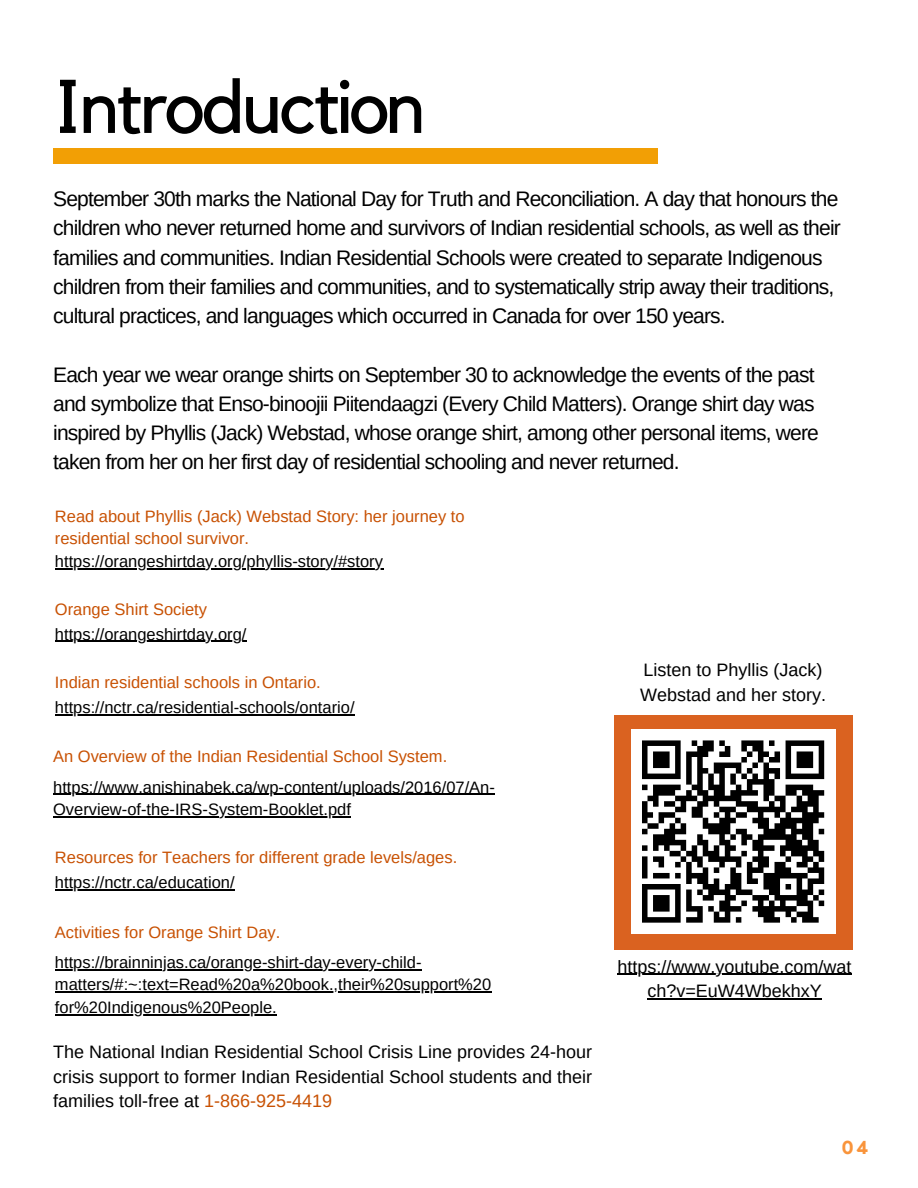
<style>
.page{position:relative;width:918px;height:1188px;background:#fff}
.page>*{position:absolute;margin:0;border:0;box-sizing:border-box;transform-origin:0 0}
.t1{font:75px "Kollektif";letter-spacing:-.04em;color:#000}
.t2{font:21px/29.2px "Arimo";letter-spacing:-.04em;color:#000}
.t3{font:700 18.75px "Kollektif";color:#f9943b}
.t4{font:18px/24.8px "Arimo";color:#000}
.t5{font:16.5px/22.5px "Arimo";color:#000}
.t6{font:16.5px/22.5px "Arimo";color:#c85103}
.s1{color:#c85103}
</style>
<div class="page">
<div style="left:53px;top:148px;width:604px;height:15px;background:#f29f05"></div>
<div style="left:614px;top:715px;width:238px;height:235px;background:#da6220"></div>
<div style="left:631px;top:729px;width:204px;height:205px;background:#fff"></div>
<svg style="left:642px;top:740px;width:183px;height:183px"></svg>
<hr style="left:55px;top:889px;width:180px;height:1px;background:#000">
<hr style="left:55px;top:969px;width:367px;height:1px;background:#000">
<hr style="left:55px;top:992px;width:436px;height:1px;background:#000">
<hr style="left:55px;top:1014px;width:222px;height:1px;background:#000">
<hr style="left:53px;top:794px;width:442px;height:1px;background:#000">
<hr style="left:53px;top:816px;width:298px;height:1px;background:#000">
<hr style="left:55px;top:714px;width:300px;height:1px;background:#000">
<hr style="left:55px;top:641px;width:192px;height:1px;background:#000">
<hr style="left:55px;top:568px;width:328px;height:1px;background:#000">
<hr style="left:618px;top:974px;width:234px;height:1px;background:#000">
<hr style="left:647px;top:999px;width:175px;height:1px;background:#000">
<p class="t1" style="left:53px;top:72px;width:374px">Introduction</p>
<p class="t2" style="left:53px;top:184px;width:789px">September 30th marks the National Day for Truth and Reconciliation. A day that honours the children who never returned home and survivors of Indian residential schools, as well as their families and communities. Indian Residential Schools were created to separate Indigenous children from their families and communities, and to systematically strip away their traditions, cultural practices, and languages which occurred in Canada for over 150 years.</p>
<p class="t2" style="left:53px;top:360px;width:767px">Each year we wear orange shirts on September 30 to acknowledge the events of the past and symbolize that Enso-binoojii Piitendaagzi (Every Child Matters). Orange shirt day was inspired by Phyllis (Jack) Webstad, whose orange shirt, among other personal items, were taken from her on her first day of residential schooling and never returned.</p>
<p class="t6" style="left:55px;top:505px;width:411px">Read about Phyllis (Jack) Webstad Story: her journey to residential school survivor.</p>
<p class="t5" style="left:55px;top:550px;width:330px">https://orangeshirtday.org/phyllis-story/#story</p>
<p class="t6" style="left:55px;top:598px;width:154px">Orange Shirt Society</p>
<p class="t5" style="left:55px;top:623px;width:193px">https://orangeshirtday.org/</p>
<p class="t6" style="left:55px;top:671px;width:267px">Indian residential schools in Ontario.</p>
<p class="t5" style="left:55px;top:696px;width:301px">https://nctr.ca/residential-schools/ontario/</p>
<p class="t6" style="left:53px;top:745px;width:396px">An Overview of the Indian Residential School System.</p>
<p class="t5" style="left:53px;top:776px;width:443px">https://www.anishinabek.ca/wp-content/uploads/2016/07/An-<br>Overview-of-the-IRS-System-Booklet.pdf</p>
<p class="t6" style="left:55px;top:846px;width:404px">Resources for Teachers for different grade levels/ages.</p>
<p class="t5" style="left:55px;top:871px;width:181px">https://nctr.ca/education/</p>
<p class="t6" style="left:55px;top:921px;width:227px">Activities for Orange Shirt Day.</p>
<p class="t5" style="left:55px;top:951px;width:438px">https://brainninjas.ca/orange-shirt-day-every-child&shy;matters/#:~:text=Read%20a%20book.,their%20support%20 for%20Indigenous%20People.</p>
<p class="t4" style="left:53px;top:1039px;width:540px;text-align:justify">The National Indian Residential School Crisis Line provides 24-hour crisis support to former Indian Residential School students and their families toll-free at <span class="s1">1-866-925-4419</span></p>
<p class="t4" style="left:640px;top:658px;width:187px">Listen to Phyllis (Jack)<br>Webstad and her story.</p>
<p class="t4" style="left:618px;top:954px;width:235px;text-align:center">https://www.youtube.com/wat ch?v=EuW4WbekhxY</p>
<p class="t3" style="left:842px;top:1139px;width:28px">04</p>
</div>
